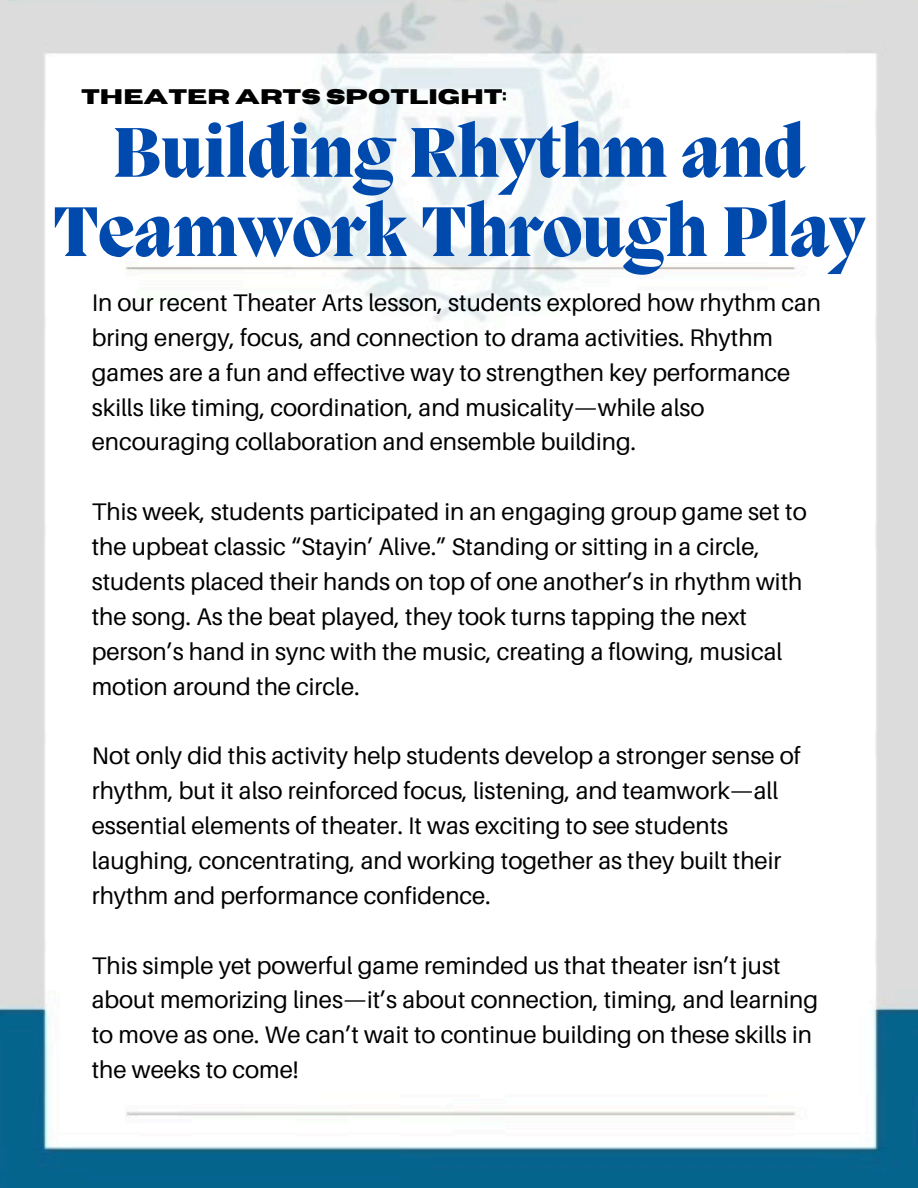
<style>
.page{position:relative;width:918px;height:1188px;background:#fff}
.page>*{position:absolute;margin:0;border:0;box-sizing:border-box;transform-origin:0 0}
.t1{font:800 72.15px/79.2px "Migra";color:#004aad;text-align:center}
.t2{font:24px/34.8px "Aileron";color:#000}
.t3{font:700 21px "Horizon";color:#000}
</style>
<div class="page">
<img style="left:0;top:0;width:918px;height:1188px">
<h2 class="t3" style="left:81px;top:86px;width:427px">THEATER ARTS SPOTLIGHT:</h2>
<h2 class="t1" style="left:53px;top:119px;width:814px">Building Rhythm and<br>Teamwork Through Play</h2>
<p class="t2" style="left:92px;top:285px;width:731px">In our recent Theater Arts lesson, students explored how rhythm can bring energy, focus, and connection to drama activities. Rhythm games are a fun and effective way to strengthen key performance skills like timing, coordination, and musicality—while also encouraging collaboration and ensemble building.</p>
<h1 class="t2" style="left:92px;top:494px;width:716px">This week, students participated in an engaging group game set to the upbeat classic “Stayin’ Alive.” Standing or sitting in a circle, students placed their hands on top of one another’s in rhythm with the song. As the beat played, they took turns tapping the next person’s hand in sync with the music, creating a flowing, musical motion around the circle.</h1>
<h2 class="t2" style="left:92px;top:738px;width:710px">Not only did this activity help students develop a stronger sense of rhythm, but it also reinforced focus, listening, and teamwork—all essential elements of theater. It was exciting to see students laughing, concentrating, and working together as they built their rhythm and performance confidence.</h2>
<h2 class="t2" style="left:92px;top:947px;width:728px">This simple yet powerful game reminded us that theater isn’t just about memorizing lines—it’s about connection, timing, and learning to move as one. We can’t wait to continue building on these skills in the weeks to come!</h2>
</div>
